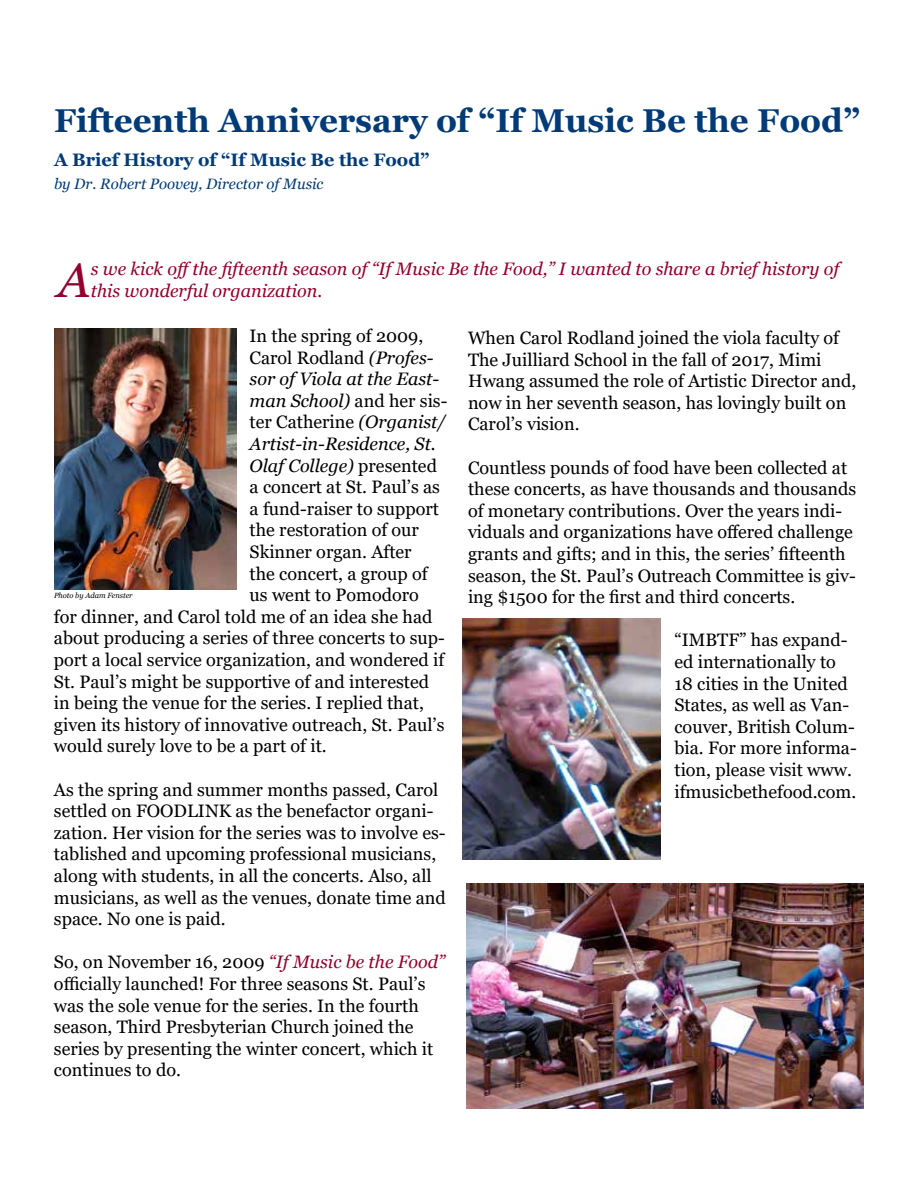
<style>
.page{position:relative;width:918px;height:1188px;background:#fff}
.page>*{position:absolute;margin:0;border:0;box-sizing:border-box;transform-origin:0 0}
.t1{font:italic 49.2px "Georgia";color:#92002d}
.t2{font:700 33px "Georgia";color:#003b77}
.t3{font:18px/21.6px "Georgia";color:#000}
.t4{font:italic 18px/21.6px "Georgia";color:#92002d}
.t5{font:italic 18px "Georgia";color:#000}
.t6{font:700 18px "Georgia";color:#003b77}
.t7{font:italic 15px "Georgia";color:#003b77}
.t8{font:italic 7.5px "Georgia";color:#000}
.s1{font-style:italic}
.s2{font-style:normal}
.s3{font-style:italic;color:#92002d}
</style>
<div class="page">
<img style="left:55px;top:328px;width:181px;height:262px">
<img style="left:462px;top:619px;width:199px;height:241px">
<img style="left:467px;top:883px;width:396px;height:225px">
<h2 class="t2" style="left:54px;top:99px;width:808px">Fifteenth Anniversary of “If Music Be the Food”</h2>
<p class="t6" style="left:54px;top:149px;width:377px">A Brief History of “If Music Be the Food”</p>
<p class="t7" style="left:54px;top:174px;width:271px">by Dr. Robert Poovey, Director of Music</p>
<h1 class="t1" style="left:58px;top:249px;width:34px">A</h1>
<p class="t4" style="left:91px;top:258px;width:750px">s we kick offthe fifteenth season of “If Music Be the Food,” I wanted to share a brief history of this wonderful organization.</p>
<p class="t3" style="left:250px;top:325px;width:175px">In the spring of 2009,</p>
<p class="t3" style="left:250px;top:347px;width:185px">Carol Rodland <span class="s1">(Profes-</span></p>
<p class="t5" style="left:250px;top:368px;width:191px">sor of Viola at the East-</p>
<p class="t5" style="left:250px;top:389px;width:199px">man School) <span class="s2">and her sis-</span></p>
<p class="t3" style="left:250px;top:412px;width:198px">ter Catherine <span class="s1">(Organist/</span></p>
<p class="t5" style="left:250px;top:432px;width:188px">Artist-in-Residence, St.</p>
<p class="t5" style="left:250px;top:454px;width:189px">Olaf College) <span class="s2">presented</span></p>
<p class="t3" style="left:250px;top:477px;width:192px">a concert at St. Paul’s as</p>
<p class="t3" style="left:250px;top:498px;width:191px">a fund-raiser to support</p>
<p class="t3" style="left:250px;top:520px;width:171px">the restoration of our</p>
<p class="t3" style="left:250px;top:541px;width:164px">Skinner organ. After</p>
<p class="t3" style="left:250px;top:563px;width:180px">the concert, a group of</p>
<p class="t3" style="left:250px;top:585px;width:171px">us went to Pomodoro</p>
<p class="t3" style="left:54px;top:606px;width:380px">for dinner, and Carol told me of an idea she had</p>
<p class="t3" style="left:54px;top:628px;width:392px">about producing a series of three concerts to sup-</p>
<p class="t3" style="left:54px;top:649px;width:392px">port a local service organization, and wondered if</p>
<p class="t3" style="left:54px;top:671px;width:377px">St. Paul’s might be supportive of and interested</p>
<p class="t3" style="left:54px;top:693px;width:371px">in being the venue for the series. I replied that,</p>
<p class="t3" style="left:54px;top:714px;width:392px">given its history of innovative outreach, St. Paul’s</p>
<p class="t3" style="left:54px;top:736px;width:274px">would surely love to be a part of it.</p>
<p class="t3" style="left:54px;top:779px;width:393px">As the spring and summer months passed, Carol settled on FOODLINK as the benefactor organi&shy;zation. Her vision for the series was to involve es&shy;tablished and upcoming professional musicians, along with students, in all the concerts. Also, all musicians, as well as the venues, donate time and space. No one is paid.</p>
<p class="t3" style="left:54px;top:952px;width:393px">So, on November 16, 2009 <span class="s3">“If Music be the Food” </span>officially launched! For three seasons St. Paul’s was the sole venue for the series. In the fourth season, Third Presbyterian Church joined the series by presenting the winter concert, which it continues to do.</p>
<p class="t8" style="left:54px;top:590px;width:80px">Photo by Adam Fenster</p>
<p class="t3" style="left:468px;top:327px;width:390px">When Carol Rodland joined the viola faculty of The Juilliard School in the fall of 2017, Mimi Hwang assumed the role of Artistic Director and, now in her seventh season, has lovingly built on Carol’s vision.</p>
<p class="t3" style="left:468px;top:457px;width:390px">Countless pounds of food have been collected at these concerts, as have thousands and thousands of monetary contributions. Over the years indi&shy;viduals and organizations have offered challenge grants and gifts; and in this, the series’ fifteenth season, the St. Paul’s Outreach Committee is giv&shy;ing $1500 for the first and third concerts.</p>
<p class="t3" style="left:674px;top:630px;width:184px">“IMBTF” has expand&shy;ed internationally to<br>18 cities in the United<br>States, as well as Van&shy;couver, British Colum&shy;bia. For more informa&shy;tion, please visit www. ifmusicbethefood.com.</p>
</div>
